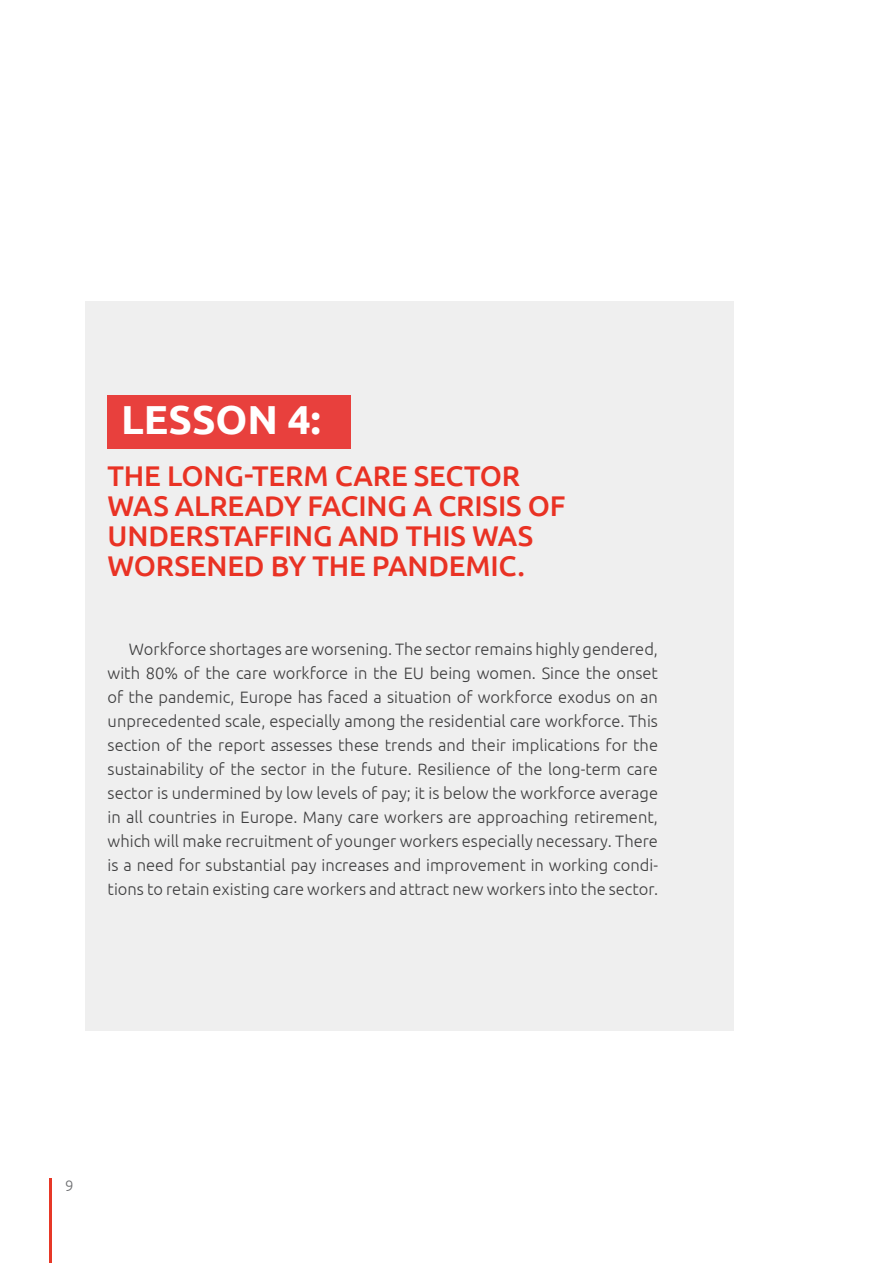
<style>
.page{position:relative;width:893px;height:1263px;background:#fff}
.page>*{position:absolute;margin:0;border:0;box-sizing:border-box;transform-origin:0 0}
.t1{font:700 40.5px "Ubuntu";color:#fff}
.Subtitle{font:500 28.5px/30px "Ubuntu";letter-spacing:-.005em;color:#e93224}
.Paragraph__general{font:300 16.5px/24px "Ubuntu";color:#3e3e3f;text-align:justify}
.t2{font:300 15px "Ubuntu";color:#6c6d70}
</style>
<div class="page">
<hr style="left:50px;top:1178px;width:2px;height:85px;background:#e73827">
<div style="left:85px;top:301px;width:648px;height:730px;background:#efefef"></div>
<div style="left:108px;top:395px;width:243px;height:54px;background:#e8403d"></div>
<p class="t1" style="left:121px;top:395px;width:201px">LESSON 4:</p>
<p class="Subtitle" style="left:108px;top:460px;width:459px">THE LONG-TERM CARE SECTOR<br>WAS ALREADY FACING A CRISIS OF<br>UNDERSTAFFING AND THIS WAS<br>WORSENED BY THE PANDEMIC.</p>
<p class="Paragraph__general" style="left:108px;top:637px;width:552px;text-indent:21px">Workforce shortages are worsening. The sector remains highly gendered, with 80% of the care workforce in the EU being women. Since the onset of the pandemic, Europe has faced a situation of workforce exodus on an unprecedented scale, especially among the residential care workforce. This section of the report assesses these trends and their implications for the sustainability of the sector in the future. Resilience of the long-term care sector is undermined by low levels of pay; it is below the workforce average in all countries in Europe. Many care workers are approaching retirement, which will make recruitment of younger workers especially necessary. There is a need for substantial pay increases and improvement in working condi&shy;tions to retain existing care workers and attract new workers into the sector.</p>
<p class="t2" style="left:65px;top:1177px;width:10px">9</p>
</div>
